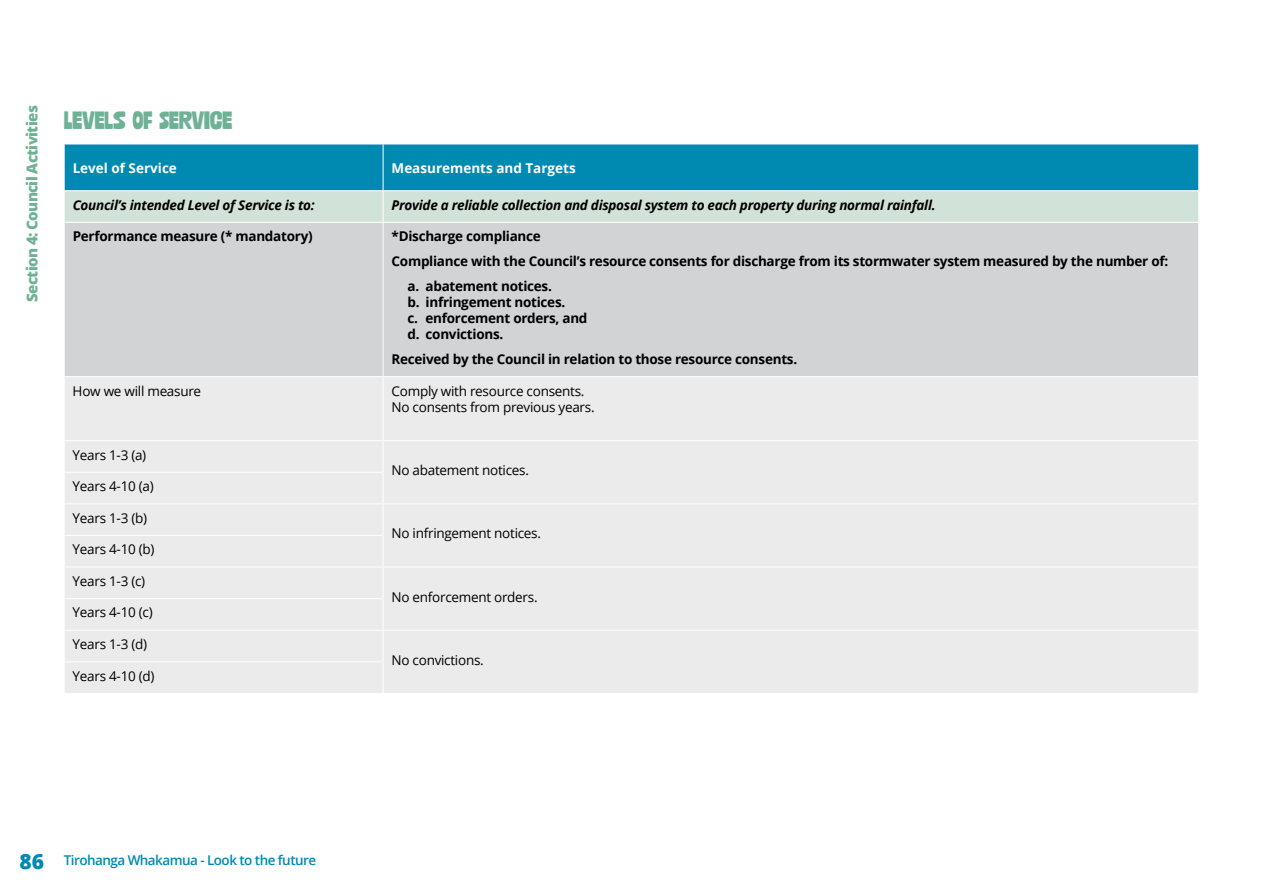
<style>
.page{position:relative;width:1263px;height:893px;background:#fff}
.page>*{position:absolute;margin:0;border:0;box-sizing:border-box;transform-origin:0 0}
.t1{font:900 24px "Mudstone Sans";letter-spacing:-.02em;color:#6eb296}
.t2{font:800 15px "Open Sans";letter-spacing:-.04em;color:#6eb296}
.t3{font:700 13.5px/16.2px "Open Sans";letter-spacing:-.02em;color:#000}
.t4{font:13.5px/16.2px "Open Sans";letter-spacing:-.02em;color:#000}
.t5{font:italic 700 13.5px "Open Sans";letter-spacing:-.02em;color:#000}
.t6{font:700 13.5px "Open Sans";color:#fff}
.t7{font:600 13.5px "Open Sans";letter-spacing:-.04em;color:#008ab2}
.s1{font-weight:800;font-size:21px}
</style>
<div class="page">
<div style="left:65px;top:145px;width:1133px;height:45px;background:#008ab2"></div>
<div style="left:65px;top:191px;width:1133px;height:31px;background:#d1e2d9"></div>
<div style="left:65px;top:223px;width:1133px;height:153px;background:#d1d3d4"></div>
<div style="left:65px;top:377px;width:1133px;height:316px;background:#ebebec"></div>
<hr style="left:383px;top:377px;width:1px;height:63px;background:#fff">
<hr style="left:64px;top:440px;width:319px;height:1px;background:#fff">
<hr style="left:64px;top:472px;width:319px;height:1px;background:#fff">
<hr style="left:64px;top:503px;width:319px;height:1px;background:#fff">
<hr style="left:64px;top:535px;width:319px;height:1px;background:#fff">
<hr style="left:64px;top:567px;width:319px;height:1px;background:#fff">
<hr style="left:64px;top:598px;width:319px;height:1px;background:#fff">
<hr style="left:383px;top:440px;width:816px;height:1px;background:#fff">
<hr style="left:383px;top:441px;width:1px;height:31px;background:#fff">
<hr style="left:383px;top:473px;width:1px;height:30px;background:#fff">
<hr style="left:383px;top:503px;width:816px;height:1px;background:#fff">
<hr style="left:383px;top:504px;width:1px;height:31px;background:#fff">
<hr style="left:383px;top:536px;width:1px;height:31px;background:#fff">
<hr style="left:383px;top:567px;width:816px;height:1px;background:#fff">
<hr style="left:383px;top:567px;width:1px;height:31px;background:#fff">
<hr style="left:383px;top:599px;width:1px;height:31px;background:#fff">
<hr style="left:383px;top:631px;width:1px;height:30px;background:#fff">
<hr style="left:383px;top:662px;width:1px;height:31px;background:#fff">
<hr style="left:383px;top:144px;width:1px;height:46px;background:#fff">
<hr style="left:383px;top:191px;width:1px;height:31px;background:#fff">
<hr style="left:383px;top:223px;width:1px;height:153px;background:#fff">
<hr style="left:64px;top:630px;width:319px;height:1px;background:#fff">
<hr style="left:383px;top:630px;width:816px;height:1px;background:#fff">
<hr style="left:64px;top:661px;width:319px;height:1px;background:#fff">
<p class="t2" style="left:21px;top:302px;width:198px;rotate:-90deg">Section 4: Council Activities</p>
<h1 class="t1" style="left:64px;top:105px;width:170px">LEVELS OF SERVICE</h1>
<p class="t6" style="left:73px;top:158px;width:106px">Level of Service</p>
<p class="t6" style="left:392px;top:158px;width:186px">Measurements and Targets</p>
<p class="t5" style="left:73px;top:195px;width:244px">Council’s intended Level of Service is to:</p>
<p class="t5" style="left:392px;top:195px;width:545px">Provide a reliable collection and disposal system to each property during normal rainfall.</p>
<p class="t3" style="left:73px;top:228px;width:241px">Performance measure (* mandatory)</p>
<p class="t3" style="left:392px;top:228px;width:151px">*Discharge compliance</p>
<p class="t3" style="left:392px;top:253px;width:778px">Compliance with the Council’s resource consents for discharge from its stormwater system measured by the number of:</p>
<p class="t3" style="left:408px;top:277px;width:146px">a. abatement notices.</p>
<p class="t3" style="left:408px;top:293px;width:181px">b. infringement notices.<br>c. enforcement orders, and d. convictions.</p>
<p class="t3" style="left:392px;top:351px;width:407px">Received by the Council in relation to those resource consents.</p>
<p class="t4" style="left:73px;top:382px;width:130px">How we will measure</p>
<p class="t4" style="left:392px;top:382px;width:205px">Comply with resource consents.<br>No consents from previous years.</p>
<p class="t4" style="left:73px;top:446px;width:75px">Years 1-3 (a)</p>
<p class="t4" style="left:392px;top:462px;width:139px">No abatement notices.</p>
<p class="t4" style="left:73px;top:478px;width:83px">Years 4-10 (a)</p>
<p class="t4" style="left:73px;top:509px;width:76px">Years 1-3 (b)</p>
<p class="t4" style="left:392px;top:525px;width:151px">No infringement notices.</p>
<p class="t4" style="left:73px;top:541px;width:83px">Years 4-10 (b)</p>
<p class="t4" style="left:73px;top:572px;width:74px">Years 1-3 (c)</p>
<p class="t4" style="left:392px;top:588px;width:148px">No enforcement orders.</p>
<p class="t4" style="left:73px;top:604px;width:82px">Years 4-10 (c)</p>
<p class="t4" style="left:73px;top:636px;width:76px">Years 1-3 (d)</p>
<p class="t4" style="left:392px;top:651px;width:94px">No convictions.</p>
<p class="t4" style="left:73px;top:667px;width:83px">Years 4-10 (d)</p>
<p class="t7" style="left:20px;top:851px;width:298px"><span class="s1">86</span> Tirohanga Whakamua - Look to the future</p>
</div>
